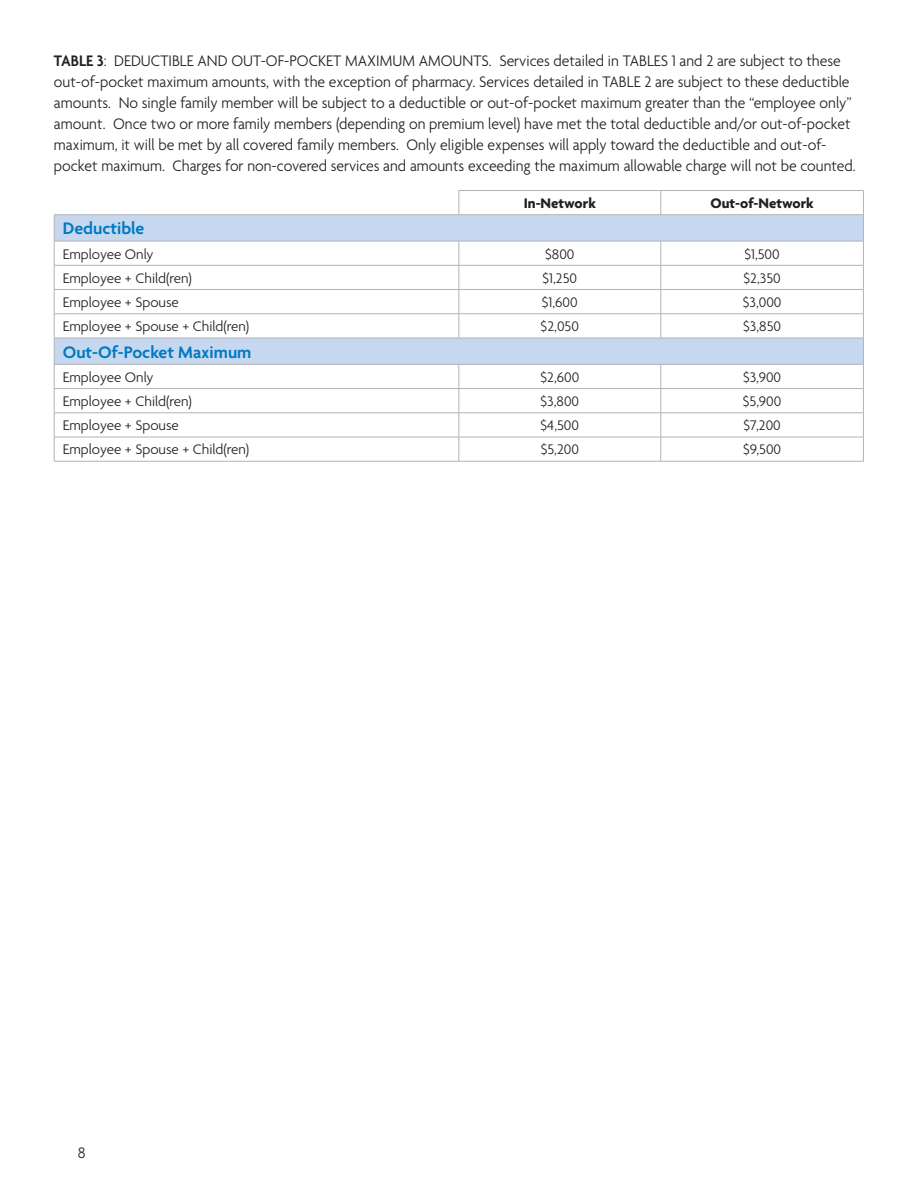
<style>
.page{position:relative;width:918px;height:1188px;background:#fff}
.page>*{position:absolute;margin:0;border:0;box-sizing:border-box;transform-origin:0 0}
.t1{font:600 18px "Agenda";color:#0079c2}
.t2{font:300 16.5px/21px "Agenda";color:#231f20;scale:.95 1}
.t3{font:300 15px "Agenda";color:#231f20}
.t4{font:700 15px "Agenda";color:#231f20}
.s1{font-weight:600}
</style>
<div class="page">
<svg style="left:55px;top:215px;width:808px;height:149px"></svg>
<hr style="left:459px;top:190px;width:202px;height:1px;background:#b2b3b7">
<svg style="left:459px;top:191px;width:1px;height:23px"></svg>
<hr style="left:661px;top:190px;width:203px;height:1px;background:#b2b3b7">
<svg style="left:661px;top:191px;width:1px;height:23px"></svg>
<hr style="left:54px;top:214px;width:405px;height:1px;background:#b2b3b7">
<hr style="left:459px;top:214px;width:202px;height:1px;background:#b2b3b7">
<hr style="left:661px;top:214px;width:203px;height:1px;background:#b2b3b7">
<hr style="left:54px;top:241px;width:405px;height:1px;background:#b2b3b7">
<hr style="left:459px;top:241px;width:202px;height:1px;background:#b2b3b7">
<hr style="left:661px;top:241px;width:203px;height:1px;background:#b2b3b7">
<hr style="left:54px;top:265px;width:405px;height:1px;background:#b2b3b7">
<hr style="left:459px;top:265px;width:202px;height:1px;background:#b2b3b7">
<hr style="left:661px;top:265px;width:203px;height:1px;background:#b2b3b7">
<hr style="left:54px;top:289px;width:405px;height:1px;background:#b2b3b7">
<hr style="left:459px;top:289px;width:202px;height:1px;background:#b2b3b7">
<hr style="left:661px;top:289px;width:203px;height:1px;background:#b2b3b7">
<hr style="left:54px;top:313px;width:405px;height:1px;background:#b2b3b7">
<hr style="left:459px;top:313px;width:202px;height:1px;background:#b2b3b7">
<svg style="left:459px;top:241px;width:1px;height:97px"></svg>
<hr style="left:661px;top:313px;width:203px;height:1px;background:#b2b3b7">
<svg style="left:661px;top:241px;width:1px;height:97px"></svg>
<hr style="left:54px;top:338px;width:405px;height:1px;background:#b2b3b7">
<hr style="left:459px;top:338px;width:202px;height:1px;background:#b2b3b7">
<hr style="left:661px;top:338px;width:203px;height:1px;background:#b2b3b7">
<hr style="left:54px;top:364px;width:405px;height:1px;background:#b2b3b7">
<hr style="left:459px;top:364px;width:202px;height:1px;background:#b2b3b7">
<hr style="left:661px;top:364px;width:203px;height:1px;background:#b2b3b7">
<hr style="left:54px;top:388px;width:405px;height:1px;background:#b2b3b7">
<hr style="left:459px;top:388px;width:202px;height:1px;background:#b2b3b7">
<hr style="left:661px;top:388px;width:203px;height:1px;background:#b2b3b7">
<hr style="left:54px;top:413px;width:405px;height:1px;background:#b2b3b7">
<hr style="left:459px;top:413px;width:202px;height:1px;background:#b2b3b7">
<hr style="left:661px;top:413px;width:203px;height:1px;background:#b2b3b7">
<hr style="left:54px;top:437px;width:405px;height:1px;background:#b2b3b7">
<svg style="left:54px;top:215px;width:1px;height:246px"></svg>
<hr style="left:459px;top:437px;width:202px;height:1px;background:#b2b3b7">
<svg style="left:459px;top:365px;width:1px;height:96px"></svg>
<hr style="left:661px;top:437px;width:203px;height:1px;background:#b2b3b7">
<svg style="left:661px;top:365px;width:1px;height:96px"></svg>
<svg style="left:863px;top:191px;width:1px;height:270px"></svg>
<hr style="left:54px;top:461px;width:405px;height:1px;background:#b2b3b7">
<hr style="left:459px;top:461px;width:202px;height:1px;background:#b2b3b7">
<hr style="left:661px;top:461px;width:203px;height:1px;background:#b2b3b7">
<p class="t2" style="left:54px;top:51px;width:845px"><span class="s1">TABLE 3</span>: DEDUCTIBLE AND OUT-OF-POCKET MAXIMUM AMOUNTS. Services detailed in TABLES 1 and 2 are subject to these out-of-pocket maximum amounts, with the exception of pharmacy. Services detailed in TABLE 2 are subject to these deductible amounts. No single family member will be subject to a deductible or out-of-pocket maximum greater than the “employee only” amount. Once two or more family members (depending on premium level) have met the total deductible and/or out-of-pocket maximum, it will be met by all covered family members. Only eligible expenses will apply toward the deductible and out-of&shy;pocket maximum. Charges for non-covered services and amounts exceeding the maximum allowable charge will not be counted.</p>
<p class="t4" style="left:524px;top:195px;width:74px">In-Network</p>
<p class="t4" style="left:711px;top:195px;width:105px">Out-of-Network</p>
<p class="t1" style="left:63px;top:219px;width:83px">Deductible</p>
<p class="t3" style="left:63px;top:246px;width:92px">Employee Only</p>
<p class="t3" style="left:545px;top:246px;width:31px">$800</p>
<p class="t3" style="left:744px;top:246px;width:37px">$1,500</p>
<p class="t3" style="left:63px;top:270px;width:131px">Employee + Child(ren)</p>
<p class="t3" style="left:543px;top:270px;width:36px">$1,250</p>
<p class="t3" style="left:743px;top:270px;width:39px">$2,350</p>
<p class="t3" style="left:63px;top:294px;width:117px">Employee + Spouse</p>
<p class="t3" style="left:542px;top:294px;width:37px">$1,600</p>
<p class="t3" style="left:743px;top:294px;width:40px">$3,000</p>
<p class="t3" style="left:63px;top:318px;width:188px">Employee + Spouse + Child(ren)</p>
<p class="t3" style="left:541px;top:318px;width:40px">$2,050</p>
<p class="t3" style="left:743px;top:318px;width:39px">$3,850</p>
<p class="t1" style="left:63px;top:342px;width:190px">Out-Of-Pocket Maximum</p>
<p class="t3" style="left:63px;top:369px;width:92px">Employee Only</p>
<p class="t3" style="left:540px;top:369px;width:40px">$2,600</p>
<p class="t3" style="left:743px;top:369px;width:40px">$3,900</p>
<p class="t3" style="left:63px;top:393px;width:131px">Employee + Child(ren)</p>
<p class="t3" style="left:540px;top:393px;width:40px">$3,800</p>
<p class="t3" style="left:743px;top:393px;width:40px">$5,900</p>
<p class="t3" style="left:63px;top:417px;width:117px">Employee + Spouse</p>
<p class="t3" style="left:541px;top:417px;width:40px">$4,500</p>
<p class="t3" style="left:743px;top:417px;width:39px">$7,200</p>
<p class="t3" style="left:63px;top:442px;width:188px">Employee + Spouse + Child(ren)</p>
<p class="t3" style="left:541px;top:442px;width:40px">$5,200</p>
<p class="t3" style="left:743px;top:442px;width:40px">$9,500</p>
<p class="t2" style="left:78px;top:1143px;width:10px">8</p>
</div>
